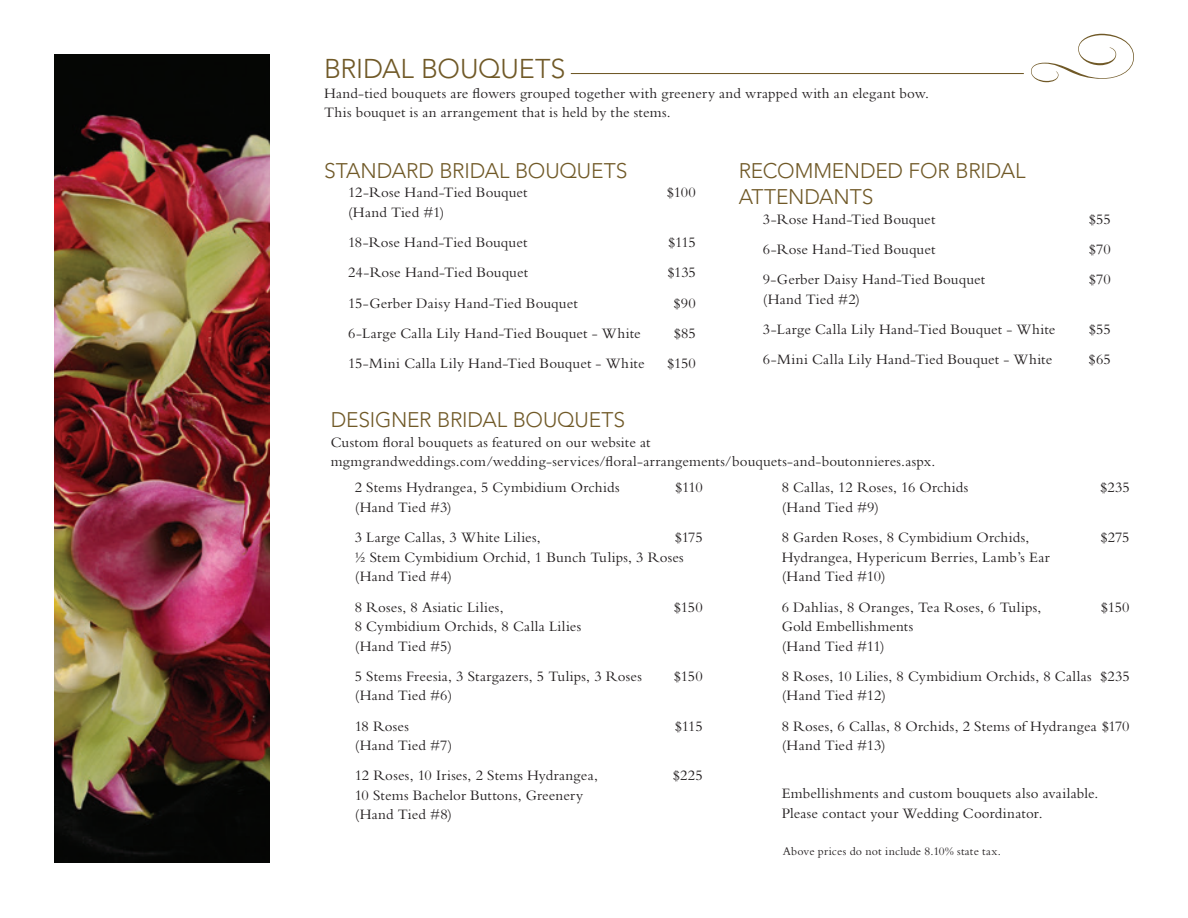
<style>
.page{position:relative;width:1188px;height:918px;background:#fff}
.page>*{position:absolute;margin:0;border:0;box-sizing:border-box;transform-origin:0 0}
.t1{font:300 27px "Avenir LT Std";letter-spacing:-.01em;color:#705927}
.t2{font:300 21px/26.4px "Avenir LT Std";letter-spacing:-.01em;color:#705927}
.t3{font:15px/19.5px "Bembo Std";letter-spacing:.01em;color:#231f20}
.t4{font:12px "Bembo Std";letter-spacing:.015em;color:#231f20}
</style>
<div class="page">
<img style="left:54px;top:54px;width:216px;height:809px">
<svg style="left:1031px;top:34px;width:103px;height:48px"></svg>
<hr style="left:571px;top:73px;width:453px;height:1px;background:#705927">
<h1 class="t1" style="left:324px;top:53px;width:243px">BRIDAL BOUQUETS</h1>
<p class="t3" style="left:324px;top:83px;width:607px">Hand-tied bouquets are flowers grouped together with greenery and wrapped with an elegant bow.<br>This bouquet is an arrangement that is held by the stems.</p>
<h2 class="t2" style="left:324px;top:158px;width:305px">STANDARD BRIDAL BOUQUETS</h2>
<p class="t3" style="left:348px;top:183px;width:181px">12-Rose Hand-Tied Bouquet</p>
<p class="t3" style="left:667px;top:183px;width:30px">$100</p>
<p class="t3" style="left:348px;top:197px;width:181px;line-height:30.3px">(Hand Tied #1)<br>18-Rose Hand-Tied Bouquet</p>
<p class="t3" style="left:668px;top:232px;width:29px">$115</p>
<p class="t3" style="left:348px;top:263px;width:182px">24-Rose Hand-Tied Bouquet</p>
<p class="t3" style="left:668px;top:263px;width:30px">$135</p>
<p class="t3" style="left:348px;top:293px;width:231px">15-Gerber Daisy Hand-Tied Bouquet</p>
<p class="t3" style="left:674px;top:293px;width:24px">$90</p>
<p class="t3" style="left:348px;top:323px;width:294px">6-Large Calla Lily Hand-Tied Bouquet - White</p>
<p class="t3" style="left:674px;top:323px;width:23px">$85</p>
<p class="t3" style="left:348px;top:354px;width:298px">15-Mini Calla Lily Hand-Tied Bouquet - White</p>
<p class="t3" style="left:668px;top:354px;width:30px">$150</p>
<h2 class="t2" style="left:739px;top:158px;width:288px">RECOMMENDED FOR BRIDAL<br>ATTENDANTS</h2>
<p class="t3" style="left:763px;top:209px;width:174px">3-Rose Hand-Tied Bouquet</p>
<p class="t3" style="left:1089px;top:209px;width:23px">$55</p>
<p class="t3" style="left:763px;top:239px;width:174px">6-Rose Hand-Tied Bouquet</p>
<p class="t3" style="left:1089px;top:239px;width:23px">$70</p>
<p class="t3" style="left:763px;top:270px;width:224px">9-Gerber Daisy Hand-Tied Bouquet</p>
<p class="t3" style="left:1089px;top:270px;width:23px">$70</p>
<p class="t3" style="left:763px;top:284px;width:294px;line-height:30.3px">(Hand Tied #2)<br>3-Large Calla Lily Hand-Tied Bouquet - White</p>
<p class="t3" style="left:1089px;top:319px;width:23px">$55</p>
<p class="t3" style="left:763px;top:350px;width:291px">6-Mini Calla Lily Hand-Tied Bouquet - White</p>
<p class="t3" style="left:1089px;top:350px;width:23px">$65</p>
<h2 class="t2" style="left:331px;top:407px;width:296px">DESIGNER BRIDAL BOUQUETS</h2>
<p class="t3" style="left:331px;top:432px;width:606px">Custom floral bouquets as featured on our website at mgmgrandweddings.com/wedding-services/floral-arrangements/bouquets-and-boutonnieres.aspx.</p>
<p class="t3" style="left:355px;top:478px;width:266px">2 Stems Hydrangea, 5 Cymbidium Orchids</p>
<p class="t3" style="left:675px;top:478px;width:29px">$110</p>
<p class="t3" style="left:355px;top:492px;width:188px;line-height:30.3px">(Hand Tied #3)<br>3 Large Callas, 3 White Lilies,</p>
<p class="t3" style="left:782px;top:478px;width:188px">8 Callas, 12 Roses, 16 Orchids</p>
<p class="t3" style="left:1101px;top:478px;width:31px">$235</p>
<p class="t3" style="left:782px;top:492px;width:249px;line-height:30.3px">(Hand Tied #9)<br>8 Garden Roses, 8 Cymbidium Orchids,</p>
<p class="t3" style="left:355px;top:527px;width:350px;text-indent:320px">$175 ½ Stem Cymbidium Orchid, 1 Bunch Tulips, 3 Roses (Hand Tied #4)</p>
<p class="t3" style="left:355px;top:597px;width:150px">8 Roses, 8 Asiatic Lilies,</p>
<p class="t3" style="left:674px;top:597px;width:30px">$150</p>
<p class="t3" style="left:355px;top:616px;width:228px">8 Cymbidium Orchids, 8 Calla Lilies (Hand Tied #5)</p>
<p class="t3" style="left:355px;top:666px;width:289px">5 Stems Freesia, 3 Stargazers, 5 Tulips, 3 Roses</p>
<p class="t3" style="left:674px;top:666px;width:30px">$150</p>
<p class="t3" style="left:355px;top:680px;width:99px;line-height:30.3px">(Hand Tied #6)<br>18 Roses</p>
<p class="t3" style="left:1101px;top:527px;width:30px">$275</p>
<p class="t3" style="left:782px;top:547px;width:270px">Hydrangea, Hypericum Berries, Lamb’s Ear (Hand Tied #10)</p>
<p class="t3" style="left:782px;top:597px;width:261px">6 Dahlias, 8 Oranges, Tea Roses, 6 Tulips,</p>
<p class="t3" style="left:1101px;top:597px;width:30px">$150</p>
<p class="t3" style="left:782px;top:616px;width:133px">Gold Embellishments (Hand Tied #11)</p>
<p class="t3" style="left:782px;top:666px;width:350px">8 Roses, 10 Lilies, 8 Cymbidium Orchids, 8 Callas $235 (Hand Tied #12)</p>
<p class="t3" style="left:782px;top:716px;width:350px">8 Roses, 6 Callas, 8 Orchids, 2 Stems of Hydrangea $170 (Hand Tied #13)</p>
<p class="t3" style="left:782px;top:784px;width:318px">Embellishments and custom bouquets also available.<br>Please contact your Wedding Coordinator.</p>
<p class="t3" style="left:675px;top:716px;width:29px">$115</p>
<p class="t3" style="left:355px;top:730px;width:245px;line-height:30.3px">(Hand Tied #7)<br>12 Roses, 10 Irises, 2 Stems Hydrangea,</p>
<p class="t3" style="left:673px;top:766px;width:31px">$225</p>
<p class="t3" style="left:355px;top:785px;width:230px">10 Stems Bachelor Buttons, Greenery (Hand Tied #8)</p>
<p class="t4" style="left:783px;top:844px;width:220px">Above prices do not include 8.10% state tax.</p>
</div>
